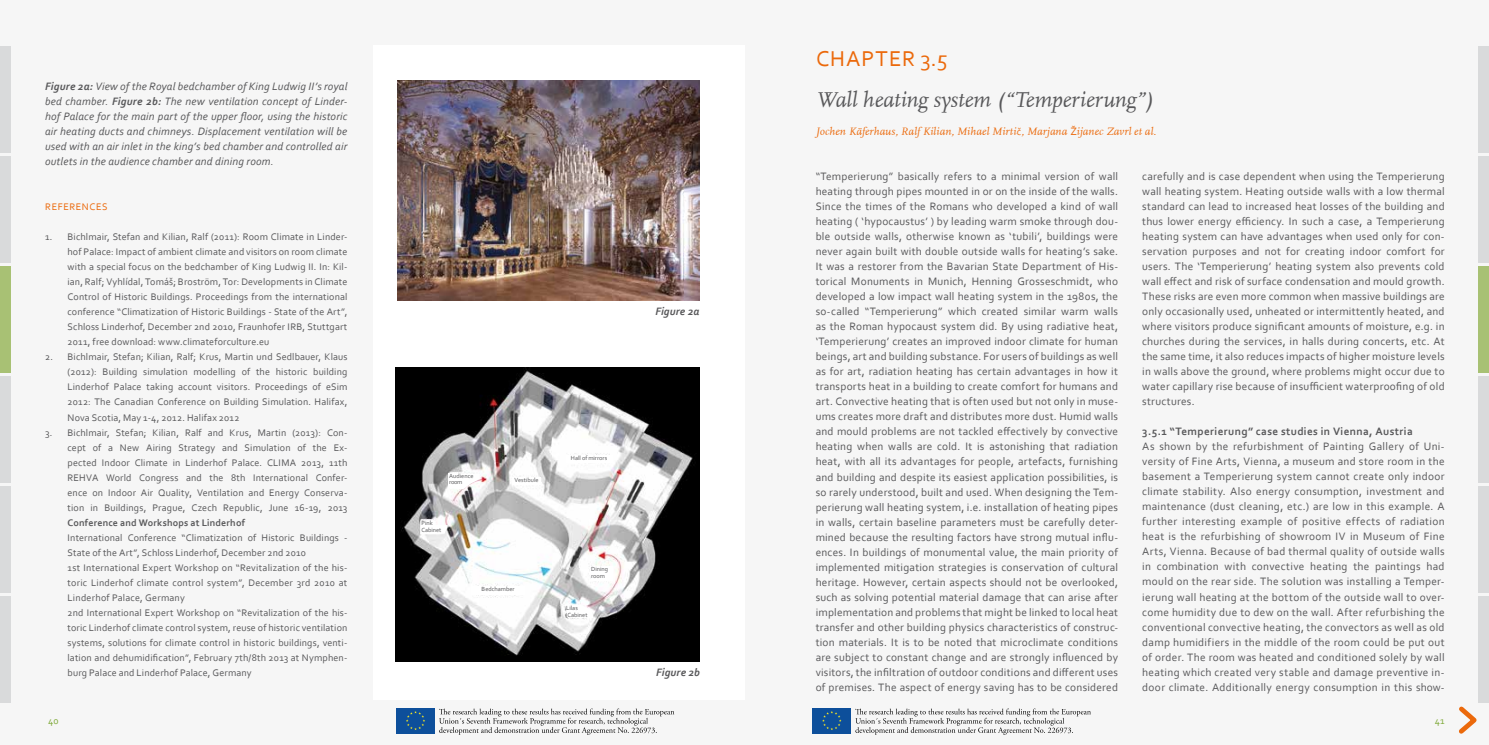
<style>
.page{position:relative;width:1489px;height:745px;background:#fff}
.page>*{position:absolute;margin:0;border:0;box-sizing:border-box;transform-origin:0 0}
.t1{font:italic 22.5px "FF Scala";letter-spacing:-.005em;color:#58585a}
.t2{font:22.5px "Corbel";color:#eb690b}
.t3{font:11.25px/15px "Corbel";letter-spacing:.02em;color:#58585a;text-align:justify}
.t4{font:italic 11.25px/15px "Corbel";letter-spacing:.015em;color:#58585a;text-align:justify}
.t5{font:italic 11.25px "FF Scala";letter-spacing:.01em;color:#eb690b}
.t6{font:700 11.25px "Corbel";letter-spacing:.035em;color:#58585a}
.t7{font:italic 700 11.25px "Corbel";letter-spacing:.005em;color:#58585a}
.t8{font:10px/15px "Corbel";letter-spacing:.015em;color:#58585a;text-align:justify}
.t9{font:700 10px "Corbel";letter-spacing:.015em;color:#58585a}
.t10{font:10px "Corbel";color:#eb690b}
.t11{font:10px "Corbel";color:#7ea938}
.t12{font:6.25px/6.9px "Corbel";color:#58585a}
.s1{font-weight:700}
.s2{font-family:"Corbel";font-style:normal;font-size:10px}
.s3{font-family:"Corbel";font-style:normal}
</style>
<div class="page">
<div style="left:0;top:0;width:1488px;height:744px;background:#f6f6f6"></div>
<div style="left:0;top:46px;width:11px;height:106px;background:#d9dadb"></div>
<div style="left:0;top:157px;width:11px;height:106px;background:#d9dadb"></div>
<div style="left:0;top:266px;width:11px;height:107px;background:#a8c174"></div>
<div style="left:0;top:376px;width:11px;height:107px;background:#d9dadb"></div>
<div style="left:0;top:486px;width:11px;height:106px;background:#d9dadb"></div>
<div style="left:0;top:596px;width:11px;height:106px;background:#d9dadb"></div>
<div style="left:1478px;top:46px;width:10px;height:106px;background:#d9dadb"></div>
<div style="left:1478px;top:157px;width:10px;height:106px;background:#d9dadb"></div>
<div style="left:1478px;top:266px;width:10px;height:107px;background:#a8c174"></div>
<div style="left:1478px;top:376px;width:10px;height:107px;background:#d9dadb"></div>
<div style="left:1478px;top:486px;width:10px;height:106px;background:#d9dadb"></div>
<div style="left:1478px;top:596px;width:10px;height:106px;background:#d9dadb"></div>
<div style="left:396px;top:707px;width:39px;height:26px;background:#0d4f9b"></div>
<svg style="left:406px;top:711px;width:19px;height:18px"></svg>
<svg style="left:439px;top:708px;width:235px;height:26px"></svg>
<div style="left:812px;top:707px;width:39px;height:26px;background:#0d4f9b"></div>
<svg style="left:822px;top:711px;width:19px;height:18px"></svg>
<svg style="left:855px;top:708px;width:235px;height:26px"></svg>
<svg style="left:1459px;top:702px;width:22px;height:32px"></svg>
<div style="left:373px;top:45px;width:371px;height:654px;background:#fff"></div>
<img style="left:397px;top:81px;width:302px;height:219px">
<img style="left:395px;top:367px;width:304px;height:294px">
<div style="left:471px;top:586px;width:54px;height:8px;background:#fff"></div>
<div style="left:512px;top:477px;width:29px;height:7px;background:#fff"></div>
<div style="left:566px;top:455px;width:46px;height:7px;background:#fff"></div>
<svg style="left:565px;top:603px;width:28px;height:14px"></svg>
<div style="left:591px;top:566px;width:21px;height:14px;background:#fff"></div>
<svg style="left:448px;top:472px;width:32px;height:17px"></svg>
<svg style="left:420px;top:520px;width:28px;height:14px"></svg>
<p class="t4" style="left:45px;top:78px;width:304px"><span class="s1">Figure 2a:</span> View of the Royal bedchamber of King Ludwig II’s royal bed chamber. <span class="s1">Figure 2b:</span> The new ventilation concept of Linder&shy;hof Palace for the main part of the upper floor, using the historic air heating ducts and chimneys. Displacement ventilation will be used with an air inlet in the king’s bed chamber and controlled air outlets in the audience chamber and dining room.</p>
<p class="t10" style="left:45px;top:200px;width:14px">References</p>
<p class="t8" style="left:68px;top:229px;width:281px;text-indent:-23px">1. Bichlmair, Stefan and Kilian, Ralf (2011): Room Climate in Linder&shy;hof Palace: Impact of ambient climate and visitors on room climate with a special focus on the bedchamber of King Ludwig II. In: Kil&shy;ian, Ralf; Vyhlídal, Tomáš; Broström, Tor: Developments in Climate Control of Historic Buildings. Proceedings from the international conference “Climatization of Historic Buildings - State of the Art”, Schloss Linderhof, December 2nd 2010, Fraunhofer IRB, Stuttgart 2011, free download: www.climateforculture.eu</p>
<p class="t8" style="left:68px;top:349px;width:281px;text-indent:-22px">2. Bichlmair, Stefan; Kilian, Ralf; Krus, Martin und Sedlbauer, Klaus (2012): Building simulation modelling of the historic building Linderhof Palace taking account visitors. Proceedings of eSim 2012: The Canadian Conference on Building Simulation. Halifax, Nova Scotia, May 1-4, 2012. Halifax 2012</p>
<p class="t8" style="left:68px;top:424px;width:281px;text-indent:-22px">3. Bichlmair, Stefan; Kilian, Ralf and Krus, Martin (2013): Con&shy;cept of a New Airing Strategy and Simulation of the Ex&shy;pected Indoor Climate in Linderhof Palace. CLIMA 2013, 11th REHVA World Congress and the 8th International Confer&shy;ence on Indoor Air Quality, Ventilation and Energy Conserva&shy;tion in Buildings, Prague, Czech Republic, June 16-19, 2013</p>
<p class="t9" style="left:68px;top:515px;width:179px">Conference and Workshops at Linderhof</p>
<p class="t8" style="left:68px;top:529px;width:281px;text-align:left">International Conference “Climatization of Historic Buildings - State of the Art”, Schloss Linderhof, December 2nd 2010<br>1st International Expert Workshop on “Revitalization of the his&shy;toric Linderhof climate control system”, December 3rd 2010 at Linderhof Palace, Germany<br>2nd International Expert Workshop on “Revitalization of the his&shy;toric Linderhof climate control system, reuse of historic ventilation systems, solutions for climate control in historic buildings, venti&shy;lation and dehumidification”, February 7th/8th 2013 at Nymphen&shy;burg Palace and Linderhof Palace, Germany</p>
<p class="t11" style="left:48px;top:714px;width:12px">40</p>
<p class="t7" style="left:655px;top:304px;width:45px">Figure 2a</p>
<p class="t12" style="left:449px;top:471px;width:26px">Audience room</p>
<p class="t12" style="left:421px;top:519px;width:21px">Pink<br>Cabinet</p>
<p class="t12" style="left:514px;top:476px;width:26px">Vestibule</p>
<p class="t12" style="left:481px;top:585px;width:35px">Bedchamber</p>
<p class="t12" style="left:571px;top:454px;width:38px">Hall of mirrors</p>
<p class="t12" style="left:591px;top:564px;width:19px">Dining room</p>
<p class="t12" style="left:566px;top:603px;width:23px">Lilas<br>Cabinet</p>
<p class="t7" style="left:656px;top:664px;width:45px">Figure 2b</p>
<h1 class="t2" style="left:816px;top:45px;width:29px">Chapter</h1>
<h1 class="t2" style="left:920px;top:45px;width:29px">3.5</h1>
<h1 class="t1" style="left:815px;top:88px;width:339px">Wall heating system (“Temperierung”)</h1>
<p class="t5" style="left:815px;top:125px;width:342px">Jochen Käferhaus, Ralf Kilian, Mihael Mirti<span class="s2">č</span>, Marjana <span class="s3">Ž</span>ijanec Zavrl et al.</p>
<p class="t3" style="left:815px;top:168px;width:304px">“Temperierung” basically refers to a minimal version of wall heating through pipes mounted in or on the inside of the walls.<br>Since the times of the Romans who developed a kind of wall heating ( ‘hypocaustus’ ) by leading warm smoke through dou&shy;ble outside walls, otherwise known as ‘tubili’, buildings were never again built with double outside walls for heating’s sake.<br>It was a restorer from the Bavarian State Department of His&shy;torical Monuments in Munich, Henning Grosseschmidt, who developed a low impact wall heating system in the 1980s, the so-called “Temperierung” which created similar warm walls as the Roman hypocaust system did. By using radiative heat, ‘Temperierung’ creates an improved indoor climate for human beings, art and building substance. For users of buildings as well as for art, radiation heating has certain advantages in how it transports heat in a building to create comfort for humans and art. Convective heating that is often used but not only in muse&shy;ums creates more draft and distributes more dust. Humid walls and mould problems are not tackled effectively by convective heating when walls are cold. It is astonishing that radiation heat, with all its advantages for people, artefacts, furnishing and building and despite its easiest application possibilities, is so rarely understood, built and used. When designing the Tem&shy;perierung wall heating system, i.e. installation of heating pipes in walls, certain baseline parameters must be carefully deter&shy;mined because the resulting factors have strong mutual influ&shy;ences. In buildings of monumental value, the main priority of implemented mitigation strategies is conservation of cultural heritage. However, certain aspects should not be overlooked, such as solving potential material damage that can arise after implementation and problems that might be linked to local heat transfer and other building physics characteristics of construc&shy;tion materials. It is to be noted that microclimate conditions are subject to constant change and are strongly influenced by visitors, the infiltration of outdoor conditions and different uses of premises. The aspect of energy saving has to be considered</p>
<p class="t3" style="left:1142px;top:168px;width:304px">carefully and is case dependent when using the Temperierung wall heating system. Heating outside walls with a low thermal standard can lead to increased heat losses of the building and thus lower energy efficiency. In such a case, a Temperierung heating system can have advantages when used only for con&shy;servation purposes and not for creating indoor comfort for users. The ‘Temperierung’ heating system also prevents cold wall effect and risk of surface condensation and mould growth.<br>These risks are even more common when massive buildings are only occasionally used, unheated or intermittently heated, and where visitors produce significant amounts of moisture, e.g. in churches during the services, in halls during concerts, etc. At the same time, it also reduces impacts of higher moisture levels in walls above the ground, where problems might occur due to water capillary rise because of insufficient waterproofing of old structures.</p>
<p class="t6" style="left:1142px;top:424px;width:272px">3.5.1 “Temperierung” case studies in Vienna, Austria</p>
<p class="t3" style="left:1142px;top:438px;width:304px">As shown by the refurbishment of Painting Gallery of Uni&shy;versity of Fine Arts, Vienna, a museum and store room in the basement a Temperierung system cannot create only indoor climate stability. Also energy consumption, investment and maintenance (dust cleaning, etc.) are low in this example. A further interesting example of positive effects of radiation heat is the refurbishing of showroom IV in Museum of Fine Arts, Vienna. Because of bad thermal quality of outside walls in combination with convective heating the paintings had mould on the rear side. The solution was installing a Temper&shy;ierung wall heating at the bottom of the outside wall to over&shy;come humidity due to dew on the wall. After refurbishing the conventional convective heating, the convectors as well as old damp humidifiers in the middle of the room could be put out of order. The room was heated and conditioned solely by wall heating which created very stable and damage preventive in&shy;door climate. Additionally energy consumption in this show-</p>
<p class="t11" style="left:1434px;top:714px;width:11px">41</p>
</div>
